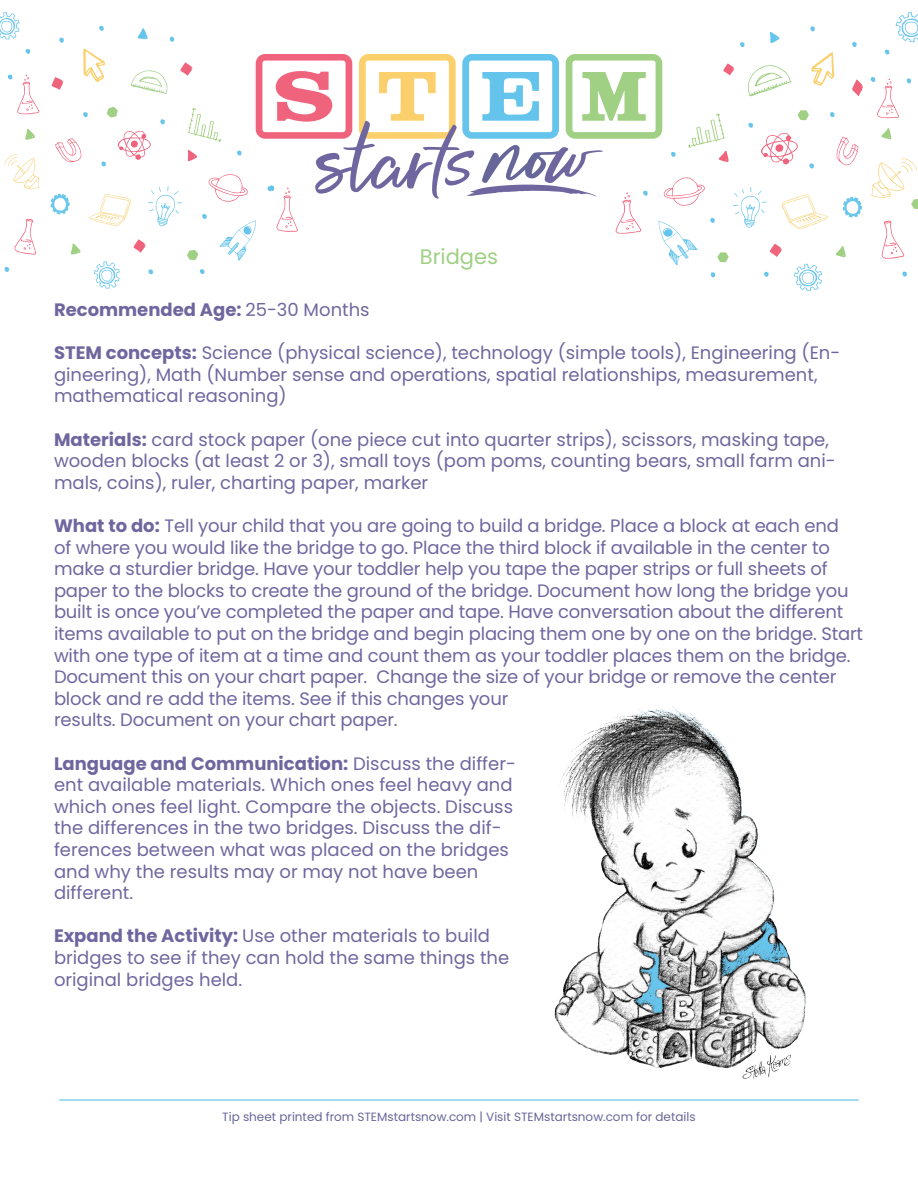
<style>
.page{position:relative;width:918px;height:1188px;background:#fff}
.page>*{position:absolute;margin:0;border:0;box-sizing:border-box;transform-origin:0 0}
.t1{font:21px "Poppins";color:#a0d083}
.t2{font:18px/21.6px "Poppins";letter-spacing:-.01em;color:#70669f}
.t3{font:700 18px "Poppins";color:#70669f}
.t4{font:12px "Poppins";color:#669}
.s1{font-weight:400}
.s2{font-weight:700}
</style>
<div class="page">
<svg style="left:59px;top:1099px;width:800px;height:2px"></svg>
<svg style="left:4px;top:154px;width:35px;height:35px"></svg>
<svg style="left:26px;top:49px;width:4px;height:5px"></svg>
<svg style="left:0;top:12px;width:20px;height:27px"></svg>
<svg style="left:14px;top:219px;width:22px;height:36px"></svg>
<svg style="left:5px;top:267px;width:4px;height:5px"></svg>
<svg style="left:25px;top:128px;width:10px;height:12px"></svg>
<svg style="left:8px;top:74px;width:32px;height:40px"></svg>
<svg style="left:885px;top:49px;width:4px;height:6px"></svg>
<svg style="left:902px;top:271px;width:5px;height:6px"></svg>
<svg style="left:896px;top:12px;width:22px;height:30px"></svg>
<svg style="left:871px;top:77px;width:28px;height:41px"></svg>
<svg style="left:881px;top:128px;width:11px;height:11px"></svg>
<svg style="left:907px;top:78px;width:4px;height:5px"></svg>
<svg style="left:882px;top:220px;width:22px;height:39px"></svg>
<svg style="left:51px;top:26px;width:812px;height:265px"></svg>
<svg style="left:871px;top:158px;width:47px;height:51px"></svg>
<img style="left:554px;top:706px;width:252px;height:373px">
<p class="t1" style="left:420px;top:244px;width:80px">Bridges</p>
<p class="t3" style="left:54px;top:299px;width:317px">Recommended Age: <span class="s1">25-30 Months</span></p>
<p class="t2" style="left:54px;top:342px;width:788px"><span class="s2">STEM concepts:</span> Science (physical science), technology (simple tools), Engineering (En&shy;gineering), Math (Number sense and operations, spatial relationships, measurement, mathematical reasoning)</p>
<p class="t2" style="left:54px;top:429px;width:783px"><span class="s2">Materials:</span> card stock paper (one piece cut into quarter strips), scissors, masking tape, wooden blocks (at least 2 or 3), small toys (pom poms, counting bears, small farm ani&shy;mals, coins), ruler, charting paper, marker</p>
<p class="t2" style="left:54px;top:515px;width:811px"><span class="s2">What to do:</span> Tell your child that you are going to build a bridge. Place a block at each end<br>of where you would like the bridge to go. Place the third block if available in the center to make a sturdier bridge. Have your toddler help you tape the paper strips or full sheets of paper to the blocks to create the ground of the bridge. Document how long the bridge you built is once you’ve completed the paper and tape. Have conversation about the different items available to put on the bridge and begin placing them one by one on the bridge. Start with one type of item at a time and count them as your toddler places them on the bridge.<br>Document this on your chart paper. Change the size of your bridge or remove the center block and re add the items. See if this changes your<br>results. Document on your chart paper.</p>
<p class="t2" style="left:54px;top:753px;width:464px"><span class="s2">Language and Communication:</span> Discuss the differ&shy;ent available materials. Which ones feel heavy and which ones feel light. Compare the objects. Discuss the differences in the two bridges. Discuss the dif&shy;ferences between what was placed on the bridges and why the results may or may not have been different.</p>
<p class="t2" style="left:54px;top:925px;width:457px"><span class="s2">Expand the Activity:</span> Use other materials to build bridges to see if they can hold the same things the original bridges held.</p>
<p class="t4" style="left:222px;top:1110px;width:475px">Tip sheet printed from STEMstartsnow.com | Visit STEMstartsnow.com for details</p>
</div>
